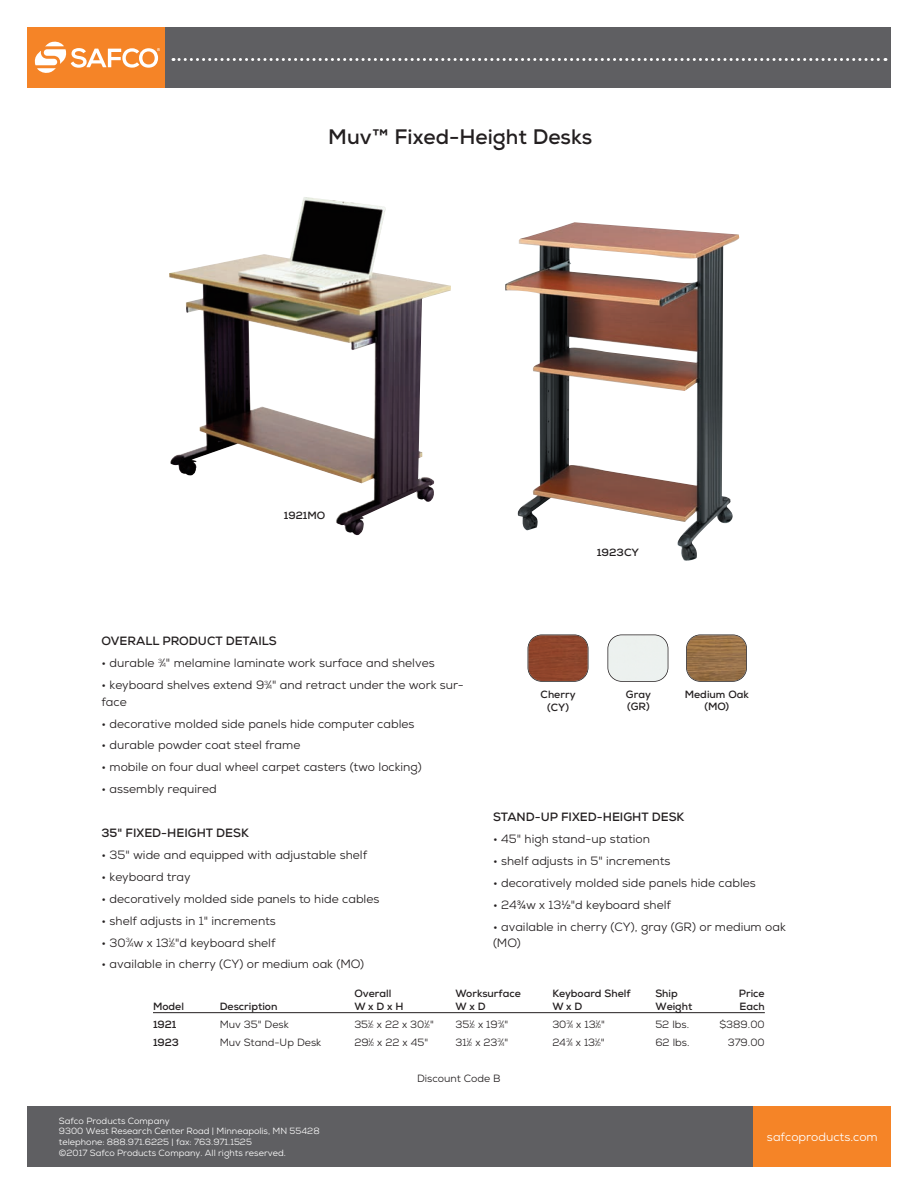
<style>
.page{position:relative;width:918px;height:1188px;background:#fff}
.page>*{position:absolute;margin:0;border:0;box-sizing:border-box;transform-origin:0 0}
.t1{font:700 21px "Nexa";color:#231f20}
.t2{font:12px/16.5px "Nexa";color:#231f20}
.t3{font:700 12px "Nexa";color:#231f20}
.t4{font:12px "Nexa";color:#fff}
.t5{font:10.5px "Nexa";color:#231f20}
.t6{font:700 10.5px/12.6px "Nexa";color:#231f20;text-align:center}
.t7{font:700 10.5px "Nexa";color:#231f20;scale:1.05 1}
.t8{font:9px/10.8px "Nexa";color:#fff}
.s1{font-size:6px}
.s2{font-size:5.25px}
</style>
<div class="page">
<div style="left:27px;top:27px;width:138px;height:60px;background:#f58427"></div>
<div style="left:165px;top:27px;width:726px;height:60px;background:#5f5f62"></div>
<svg style="left:173px;top:58px;width:713px;height:3px"></svg>
<div style="left:753px;top:1106px;width:138px;height:61px;background:#f58427"></div>
<div style="left:27px;top:1106px;width:726px;height:61px;background:#5f5f62"></div>
<svg style="left:34px;top:41px;width:126px;height:32px"></svg>
<img style="left:169px;top:197px;width:282px;height:338px">
<img style="left:505px;top:222px;width:234px;height:339px">
<div style="left:608px;top:635px;width:60px;height:46px;background:#ecf1ef;border-radius:14px"></div>
<div style="left:607px;top:634px;width:61px;height:48px;border:2px solid #231f20;border-radius:14px"></div>
<div style="left:528px;top:635px;width:60px;height:46px;background:#8e452b;border-radius:14px"></div>
<div style="left:528px;top:634px;width:60px;height:48px;border:2px solid #231f20;border-radius:14px"></div>
<img style="left:687px;top:635px;width:59px;height:46px;border-radius:14px">
<div style="left:686px;top:634px;width:61px;height:48px;border:2px solid #231f20;border-radius:14px"></div>
<hr style="left:153px;top:1012px;width:612px;height:1px;background:#231f20">
<h1 class="t1" style="left:328px;top:129px;width:266px">Muv™ Fixed-Height Desks</h1>
<p class="t6" style="left:284px;top:510px;width:43px">1921MO</p>
<p class="t7" style="left:597px;top:549px;width:42px">1923CY</p>
<p class="t3" style="left:102px;top:637px;width:177px">OVERALL PRODUCT DETAILS</p>
<p class="t2" style="left:102px;top:656px;width:335px">• durable <sup>3</sup>⁄<span class="s1">4</span>" melamine laminate work surface and shelves</p>
<p class="t2" style="left:102px;top:678px;width:364px">• keyboard shelves extend 9<sup>3</sup>⁄<span class="s1">4</span>" and retract under the work sur&shy;face</p>
<p class="t2" style="left:102px;top:716px;width:315px">• decorative molded side panels hide computer cables</p>
<p class="t2" style="left:102px;top:738px;width:200px">• durable powder coat steel frame</p>
<p class="t2" style="left:102px;top:760px;width:322px">• mobile on four dual wheel carpet casters (two locking)</p>
<p class="t2" style="left:102px;top:782px;width:117px">• assembly required</p>
<p class="t3" style="left:102px;top:829px;width:149px">35" FIXED-HEIGHT DESK</p>
<p class="t2" style="left:102px;top:848px;width:267px">• 35" wide and equipped with adjustable shelf</p>
<p class="t2" style="left:102px;top:870px;width:91px">• keyboard tray</p>
<p class="t2" style="left:102px;top:892px;width:279px">• decoratively molded side panels to hide cables</p>
<p class="t2" style="left:102px;top:913px;width:176px">• shelf adjusts in 1" increments</p>
<p class="t2" style="left:102px;top:935px;width:176px">• 30<sup>3</sup>⁄<span class="s1">4</span>w x 13<sup>1</sup>⁄<span class="s1">2</span>"d keyboard shelf</p>
<p class="t2" style="left:102px;top:957px;width:264px">• available in cherry (CY) or medium oak (MO)</p>
<p class="t6" style="left:541px;top:689px;width:36px">Cherry (CY)</p>
<p class="t6" style="left:685px;top:689px;width:66px">Medium Oak (MO)</p>
<p class="t6" style="left:626px;top:689px;width:26px;text-align:left">Gray (GR)</p>
<p class="t3" style="left:493px;top:813px;width:193px">STAND-UP FIXED-HEIGHT DESK</p>
<p class="t2" style="left:493px;top:832px;width:158px">• 45" high stand-up station</p>
<p class="t2" style="left:493px;top:854px;width:179px">• shelf adjusts in 5" increments</p>
<p class="t2" style="left:493px;top:876px;width:264px">• decoratively molded side panels hide cables</p>
<p class="t2" style="left:493px;top:897px;width:180px">• 24¾w x 13½"d keyboard shelf</p>
<p class="t2" style="left:493px;top:919px;width:294px">• available in cherry (CY), gray (GR) or medium oak (MO)</p>
<p class="t6" style="left:354px;top:988px;width:39px">Overall</p>
<p class="t6" style="left:456px;top:988px;width:67px">Worksurface</p>
<p class="t6" style="left:552px;top:988px;width:80px">Keyboard Shelf</p>
<p class="t6" style="left:655px;top:988px;width:24px">Ship</p>
<p class="t6" style="left:739px;top:988px;width:27px">Price</p>
<p class="t6" style="left:153px;top:1001px;width:33px">Model</p>
<p class="t6" style="left:220px;top:1001px;width:59px">Description</p>
<p class="t6" style="left:354px;top:1001px;width:51px">W x D x H</p>
<p class="t6" style="left:456px;top:1001px;width:31px">W x D</p>
<p class="t6" style="left:552px;top:1001px;width:31px">W x D</p>
<p class="t6" style="left:655px;top:1001px;width:38px">Weight</p>
<p class="t6" style="left:739px;top:1001px;width:27px">Each</p>
<p class="t6" style="left:153px;top:1019px;width:25px">1921</p>
<p class="t5" style="left:220px;top:1020px;width:71px">Muv 35" Desk</p>
<p class="t5" style="left:354px;top:1020px;width:81px">35<sup>1</sup>⁄<span class="s2">2</span> x 22 x 30<sup>1</sup>⁄<span class="s2">2</span>"</p>
<p class="t5" style="left:456px;top:1020px;width:54px">35<sup>1</sup>⁄<span class="s2">2</span> x 19<sup>3</sup>⁄<span class="s2">4</span>"</p>
<p class="t5" style="left:552px;top:1020px;width:54px">30<sup>3</sup>⁄<span class="s2">4</span> x 13<sup>1</sup>⁄<span class="s2">2</span>"</p>
<p class="t5" style="left:655px;top:1020px;width:35px">52 lbs.</p>
<p class="t5" style="left:719px;top:1020px;width:47px">$389.00</p>
<p class="t6" style="left:153px;top:1037px;width:28px">1923</p>
<p class="t5" style="left:220px;top:1038px;width:103px">Muv Stand-Up Desk</p>
<p class="t5" style="left:354px;top:1038px;width:75px">29<sup>1</sup>⁄<span class="s2">2</span> x 22 x 45"</p>
<p class="t5" style="left:456px;top:1038px;width:54px">31<sup>1</sup>⁄<span class="s2">2</span> x 23<sup>3</sup>⁄<span class="s2">4</span>"</p>
<p class="t5" style="left:552px;top:1038px;width:54px">24<sup>3</sup>⁄<span class="s2">4</span> x 13<sup>1</sup>⁄<span class="s2">2</span>"</p>
<p class="t5" style="left:655px;top:1038px;width:36px">62 lbs.</p>
<p class="t5" style="left:728px;top:1038px;width:38px">379.00</p>
<p class="t5" style="left:417px;top:1074px;width:85px">Discount Code B</p>
<p class="t8" style="left:59px;top:1116px;width:262px">Safco Products Company<br>9300 West Research Center Road | Minneapolis, MN 55428 telephone: 888.971.6225 | fax: 763.971.1525<br>©2017 Safco Products Company. All rights reserved.</p>
<p class="t4" style="left:767px;top:1132px;width:112px">safcoproducts.com</p>
</div>
